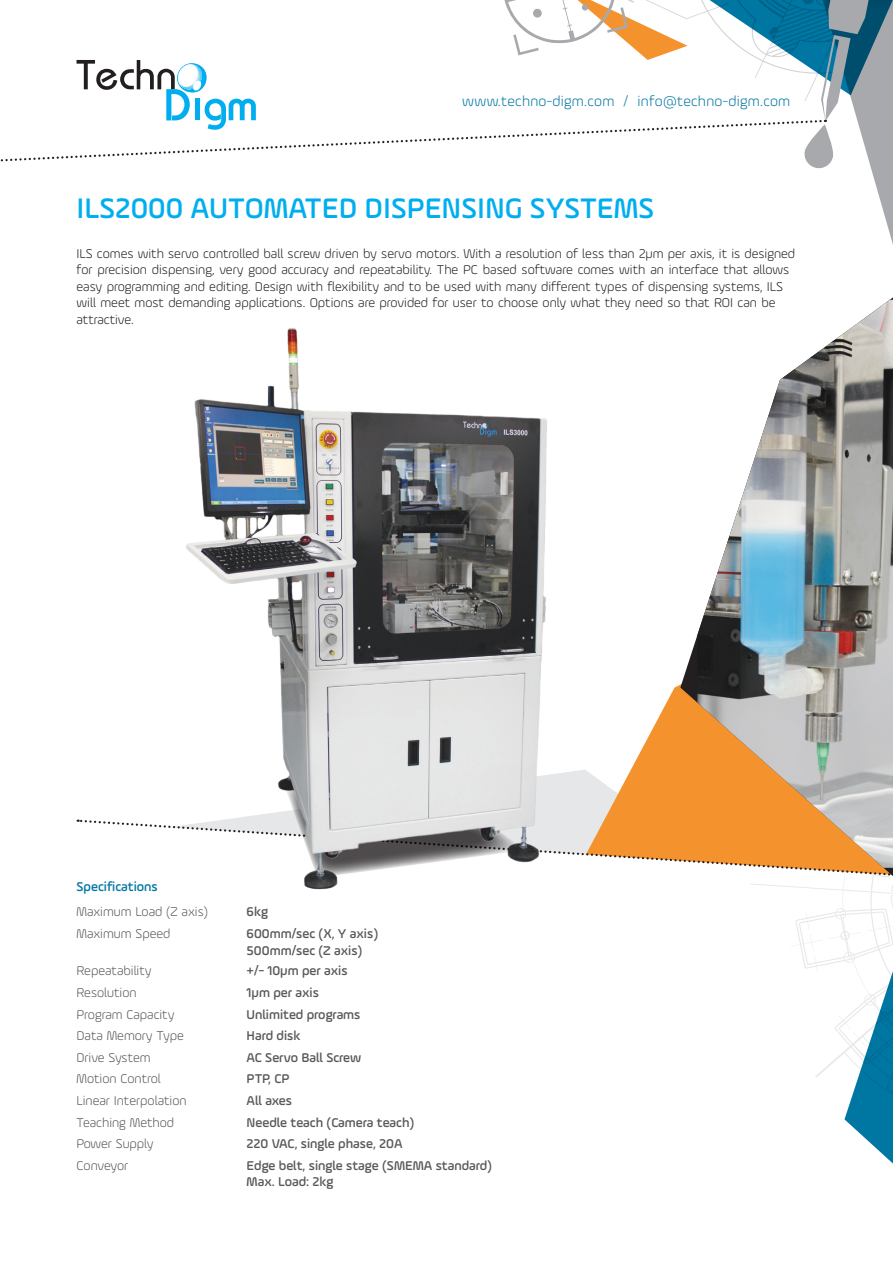
<style>
.page{position:relative;width:893px;height:1263px;background:#fff}
.page>*{position:absolute;margin:0;border:0;box-sizing:border-box;transform-origin:0 0}
.t1{font:500 30px "Ample";color:#00aeef}
.t2{font:300 15px "Ample";letter-spacing:.02em;color:#0076a3}
.t3{font:300 13.5px/16.5px "Ample";color:#231f20}
.t4{font:500 13.5px/16.5px "Ample";color:#57585a}
.t5{font:300 13.5px "Ample";color:#57585a}
.t6{font:500 13.5px "Ample";color:#0076a3}
</style>
<div class="page">
<svg style="left:751px;top:880px;width:142px;height:198px"></svg>
<svg style="left:586px;top:685px;width:94px;height:133px"></svg>
<svg style="left:680px;top:297px;width:213px;height:521px"></svg>
<img style="left:697px;top:300px;width:196px;height:518px">
<svg style="left:79px;top:818px;width:814px;height:62px"></svg>
<svg style="left:844px;top:906px;width:49px;height:258px"></svg>
<svg style="left:0;top:0;width:893px;height:244px"></svg>
<img style="left:160px;top:328px;width:414px;height:562px">
<p class="t2" style="left:462px;top:92px;width:329px">www.techno-digm.com / info@techno-digm.com</p>
<h1 class="t1" style="left:77px;top:190px;width:579px">ILS2000 AUTOMATED DISPENSING SYSTEMS</h1>
<p class="t3" style="left:77px;top:245px;width:720px">ILS comes with servo controlled ball screw driven by servo motors. With a resolution of less than 2μm per axis, it is designed for precision dispensing, very good accuracy and repeatability. The PC based software comes with an interface that allows easy programming and editing. Design with flexibility and to be used with many different types of dispensing systems, ILS will meet most demanding applications. Options are provided for user to choose only what they need so that ROI can be attractive.</p>
<p class="t6" style="left:77px;top:879px;width:83px">Specifications</p>
<p class="t5" style="left:77px;top:904px;width:133px">Maximum Load (Z axis)</p>
<p class="t4" style="left:247px;top:903px;width:23px">6kg</p>
<p class="t5" style="left:77px;top:926px;width:95px">Maximum Speed</p>
<p class="t4" style="left:247px;top:925px;width:133px">600mm/sec (X, Y axis)<br>500mm/sec (Z axis)</p>
<p class="t5" style="left:77px;top:963px;width:77px">Repeatability</p>
<p class="t4" style="left:247px;top:962px;width:103px">+/- 10μm per axis</p>
<p class="t5" style="left:77px;top:984px;width:62px">Resolution</p>
<p class="t4" style="left:247px;top:984px;width:74px">1μm per axis</p>
<p class="t5" style="left:77px;top:1006px;width:99px">Program Capacity</p>
<p class="t4" style="left:247px;top:1006px;width:115px">Unlimited programs</p>
<p class="t5" style="left:77px;top:1028px;width:109px">Data Memory Type</p>
<p class="t4" style="left:247px;top:1027px;width:55px">Hard disk</p>
<p class="t5" style="left:77px;top:1049px;width:76px">Drive System</p>
<p class="t4" style="left:247px;top:1049px;width:116px">AC Servo Ball Screw</p>
<p class="t5" style="left:77px;top:1071px;width:86px">Motion Control</p>
<p class="t4" style="left:247px;top:1070px;width:45px">PTP, CP</p>
<p class="t5" style="left:77px;top:1092px;width:112px">Linear Interpolation</p>
<p class="t4" style="left:247px;top:1092px;width:47px">All axes</p>
<p class="t5" style="left:77px;top:1114px;width:99px">Teaching Method</p>
<p class="t4" style="left:247px;top:1114px;width:169px">Needle teach (Camera teach)</p>
<p class="t5" style="left:77px;top:1136px;width:79px">Power Supply</p>
<p class="t4" style="left:247px;top:1135px;width:157px">220 VAC, single phase, 20A</p>
<p class="t5" style="left:77px;top:1157px;width:53px">Conveyor</p>
<p class="t4" style="left:247px;top:1157px;width:247px">Edge belt, single stage (SMEMA standard)<br>Max. Load: 2kg</p>
</div>
